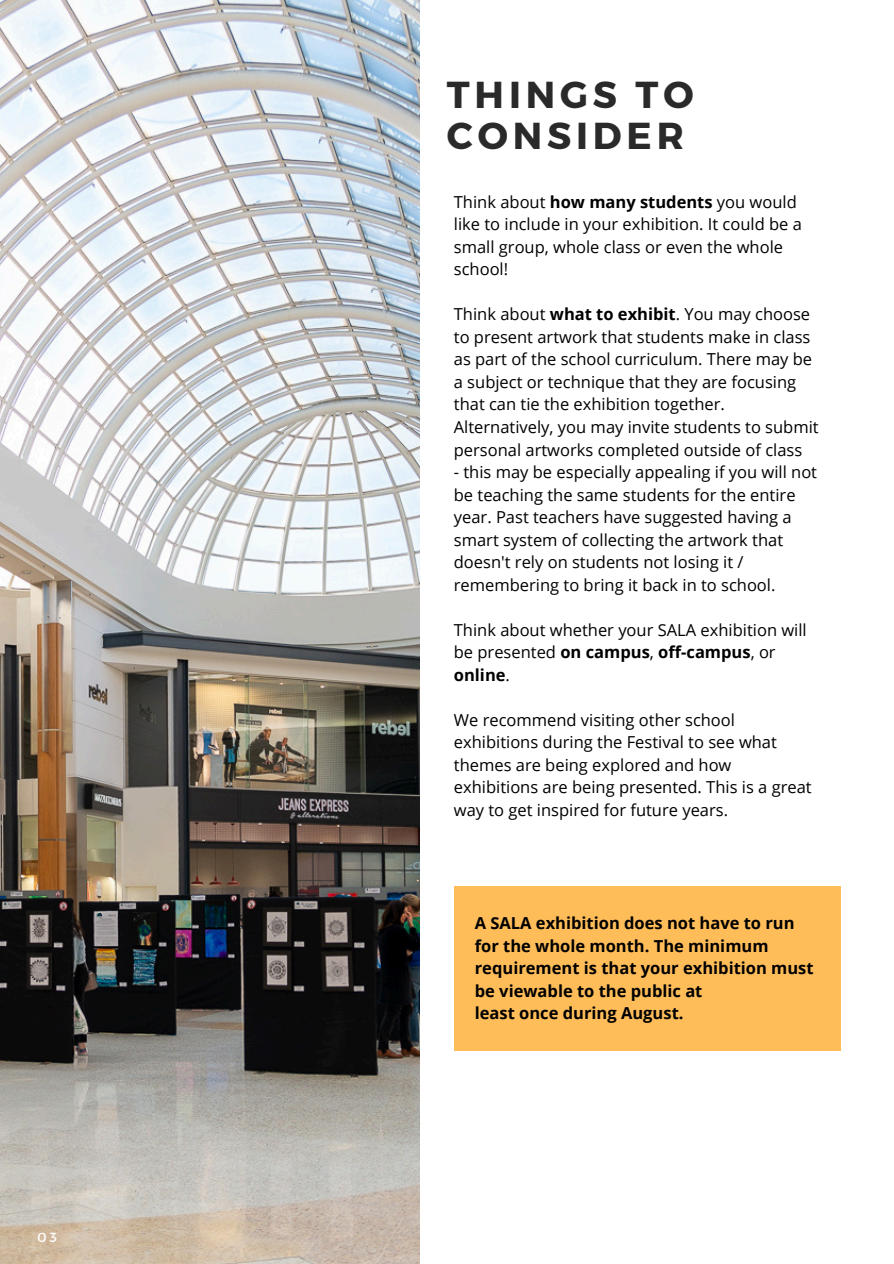
<style>
.page{position:relative;width:894px;height:1264px;background:#fff}
.page>*{position:absolute;margin:0;border:0;box-sizing:border-box;transform-origin:0 0}
.t1{font:700 37.5px/41.7px "Montserrat";letter-spacing:.13em;color:#2a2a2a}
.t2{font:16.5px/22.5px "Open Sans";color:#000}
.t3{font:700 16.5px/22.5px "Open Sans";color:#000}
.t4{font:13.2px "Montserrat";color:#fff}
.s1{font-weight:700}
</style>
<div class="page">
<img style="left:0;top:0;width:420px;height:1263px">
<div style="left:453px;top:886px;width:387px;height:164px;background:#ffbd59"></div>
<h2 class="t4" style="left:38px;top:1228px;width:21px">03</h2>
<h1 class="t1" style="left:446px;top:71px;width:248px">THINGS TO<br>CONSIDER</h1>
<p class="t2" style="left:453px;top:190px;width:349px">Think about <span class="s1">how many students</span> you would like to include in your exhibition. It could be a small group, whole class or even the whole school!</p>
<p class="t2" style="left:453px;top:303px;width:366px">Think about <span class="s1">what to exhibit</span>. You may choose to present artwork that students make in class as part of the school curriculum. There may be a subject or technique that they are focusing that can tie the exhibition together.<br>Alternatively, you may invite students to submit personal artworks completed outside of class</p>
<p class="t2" style="left:453px;top:460px;width:364px">- this may be especially appealing if you will not be teaching the same students for the entire year. Past teachers have suggested having a smart system of collecting the artwork that doesn't rely on students not losing it / remembering to bring it back in to school.</p>
<p class="t2" style="left:453px;top:618px;width:354px">Think about whether your SALA exhibition will be presented <span class="s1">on campus</span>, <span class="s1">off-campus</span>, or <span class="s1">online</span>.</p>
<p class="t2" style="left:453px;top:708px;width:359px">We recommend visiting other school exhibitions during the Festival to see what themes are being explored and how exhibitions are being presented. This is a great way to get inspired for future years.</p>
<p class="t3" style="left:474px;top:911px;width:340px">A SALA exhibition does not have to run for the whole month. The minimum requirement is that your exhibition must be viewable to the public at<br>least once during August.</p>
</div>
